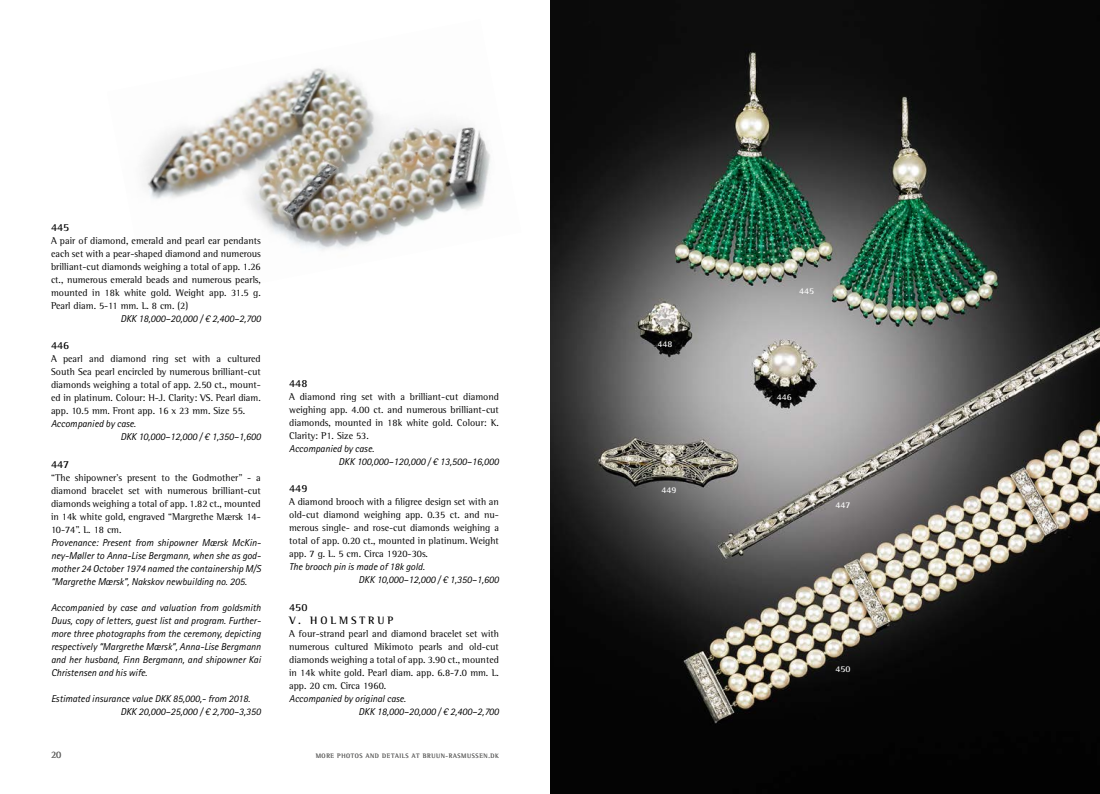
<style>
.page{position:relative;width:1100px;height:794px;background:#fff}
.page>*{position:absolute;margin:0;border:0;box-sizing:border-box;transform-origin:0 0}
.t1{font:700 11px "Rotis Semi Serif Pro";color:#000}
.t2{font:700 11px/13px "Rotis Semi Serif Pro";letter-spacing:.26em;color:#000}
.t3{font:10px/13px "Rotis Semi Serif Pro";color:#000;text-align:justify}
.t4{font:italic 10px/13px "Rotis Sans Serif Pro";color:#000}
.t5{font:10px "Rotis Semi Serif Pro";color:#6a6a69}
.t6{font:700 9px "Rotis Semi Serif Pro";color:#fff}
.t7{font:6.5px "Rotis Semi Serif Pro";letter-spacing:.095em;color:#6a6a69}
</style>
<div class="page">
<img style="left:144px;top:68px;width:346px;height:182px">
<img style="left:550px;top:0;width:550px;height:794px">
<p class="t1" style="left:51px;top:221px;width:20px">445</p>
<p class="t3" style="left:51px;top:234px;width:211px">A pair of diamond, emerald and pearl ear pendants each set with a pear-shaped diamond and numerous brilliant-cut diamonds weighing a total of app. 1.26 ct., numerous emerald beads and numerous pearls, mounted in 18k white gold. Weight app. 31.5 g.<br>Pearl diam. 5-11 mm. L. 8 cm. (2)</p>
<p class="t4" style="left:120px;top:312px;width:142px">DKK 18,000–20,000 / € 2,400–2,700</p>
<p class="t1" style="left:51px;top:339px;width:20px">446</p>
<p class="t3" style="left:51px;top:352px;width:211px">A pearl and diamond ring set with a cultured South Sea pearl encircled by numerous brilliant-cut diamonds weighing a total of app. 2.50 ct., mount&shy;ed in platinum. Colour: H-J. Clarity: VS. Pearl diam. app. 10.5 mm. Front app. 16 x 23 mm. Size 55.</p>
<p class="t4" style="left:120px;top:417px;width:142px;text-indent:-69px">Accompanied by case.<br>DKK 10,000–12,000 / € 1,350–1,600</p>
<p class="t1" style="left:51px;top:457px;width:20px">447</p>
<p class="t3" style="left:51px;top:470px;width:211px">“The shipowner’s present to the Godmother” - a diamond bracelet set with numerous brilliant-cut diamonds weighing a total of app. 1.82 ct., mounted in 14k white gold, engraved “Margrethe Mærsk 14- 10-74”. L. 18 cm.</p>
<p class="t4" style="left:51px;top:536px;width:211px;text-align:justify">Provenance: Present from shipowner Mærsk McKin&shy;ney-Møller to Anna-Lise Bergmann, when she as god&shy;mother 24 October 1974 named the containership M/S “Margrethe Mærsk”, Nakskov newbuilding no. 205.</p>
<p class="t4" style="left:51px;top:601px;width:211px;text-align:justify">Accompanied by case and valuation from goldsmith Duus, copy of letters, guest list and program. Further&shy;more three photographs from the ceremony, depicting respectively “Margrethe Mærsk”, Anna-Lise Bergmann and her husband, Finn Bergmann, and shipowner Kai Christensen and his wife.</p>
<p class="t4" style="left:120px;top:692px;width:142px;text-indent:-69px">Estimated insurance value DKK 85,000,- from 2018.<br>DKK 20,000–25,000 / € 2,700–3,350</p>
<p class="t1" style="left:289px;top:377px;width:20px">448</p>
<p class="t3" style="left:289px;top:390px;width:211px">A diamond ring set with a brilliant-cut diamond weighing app. 4.00 ct. and numerous brilliant-cut diamonds, mounted in 18k white gold. Colour: K.<br>Clarity: P1. Size 53.</p>
<p class="t4" style="left:338px;top:442px;width:162px;text-indent:-49px">Accompanied by case.<br>DKK 100,000–120,000 / € 13,500–16,000</p>
<p class="t1" style="left:289px;top:482px;width:20px">449</p>
<p class="t3" style="left:289px;top:495px;width:211px">A diamond brooch with a filigree design set with an old-cut diamond weighing app. 0.35 ct. and nu&shy;merous single- and rose-cut diamonds weighing a total of app. 0.20 ct., mounted in platinum. Weight app. 7 g. L. 5 cm. Circa 1920-30s.</p>
<p class="t4" style="left:358px;top:560px;width:142px;text-indent:-69px">The brooch pin is made of 18k gold.<br>DKK 10,000–12,000 / € 1,350–1,600</p>
<p class="t2" style="left:289px;top:600px;width:106px">450<br>V. HOLMSTRUP</p>
<p class="t3" style="left:289px;top:626px;width:211px">A four-strand pearl and diamond bracelet set with numerous cultured Mikimoto pearls and old-cut diamonds weighing a total of app. 3.90 ct., mounted in 14k white gold. Pearl diam. app. 6.8-7.0 mm. L. app. 20 cm. Circa 1960.</p>
<p class="t4" style="left:358px;top:692px;width:142px;text-indent:-69px">Accompanied by original case.<br>DKK 18,000–20,000 / € 2,400–2,700</p>
<p class="t5" style="left:51px;top:749px;width:12px">20</p>
<p class="t7" style="left:316px;top:752px;width:185px">MORE PHOTOS AND DETAILS AT BRUUN-RASMUSSEN.DK</p>
<p class="t6" style="left:657px;top:339px;width:17px">448</p>
<p class="t6" style="left:661px;top:484px;width:17px">449</p>
<p class="t6" style="left:799px;top:285px;width:17px">445</p>
<p class="t6" style="left:777px;top:391px;width:17px">446</p>
<p class="t6" style="left:835px;top:499px;width:17px">447</p>
<p class="t6" style="left:835px;top:663px;width:17px">450</p>
</div>
